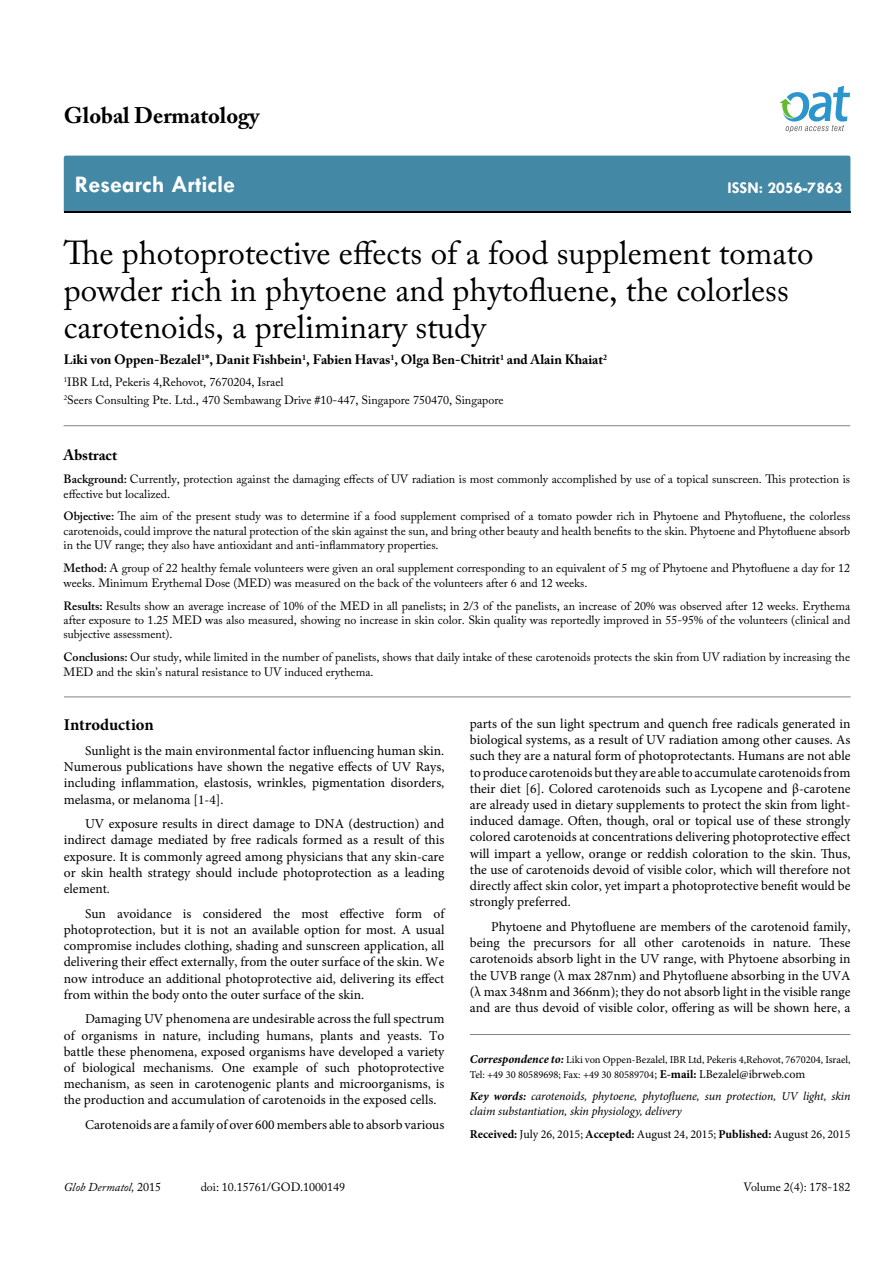
<style>
.page{position:relative;width:893px;height:1263px;background:#fff}
.page>*{position:absolute;margin:0;border:0;box-sizing:border-box;transform-origin:0 0}
.t1{font:33px/37.5px "Adobe Caslon Pro";color:#000}
.t2{font:700 24px "Tw Cen";color:#fff}
.t3{font:700 22.5px "Adobe Caslon Pro";color:#000}
.t4{font:700 16.5px "Tw Cen";color:#fff}
.t5{font:700 16.5px "Minion Pro";letter-spacing:-.005em;color:#000}
.t6{font:700 15px "Adobe Caslon Pro";color:#000}
.t7{font:13.5px/16.2px "Minion Pro";color:#000;text-align:justify}
.t8{font:700 13.5px "Adobe Caslon Pro";color:#000}
.t9{font:12px/14.4px "Adobe Caslon Pro";color:#000}
.t10{font:italic 12px/14.4px "Minion Pro";letter-spacing:-.01em;color:#000}
.t11{font:12px "Minion Pro";color:#000}
.t12{font:italic 12px "Adobe Caslon Pro";color:#000}
.t13{font:10.5px/14.4px "Minion Pro";color:#000}
.s1{font-weight:600}
.s2{font-weight:700;font-style:italic;font-size:12px}
.s3{font-size:12px}
.s4{font-weight:700;font-size:12px}
.s5{font-weight:700}
.s6{font-style:normal}
</style>
<div class="page">
<div style="left:64px;top:156px;width:786px;height:56px;background:#4388a5"></div>
<svg style="left:779px;top:86px;width:71px;height:47px"></svg>
<hr style="left:64px;top:425px;width:786px;height:1px;background:#808284">
<hr style="left:64px;top:697px;width:787px;height:1px;background:#808284">
<hr style="left:470px;top:1034px;width:380px;height:1px;background:#808284">
<h3 class="t3" style="left:64px;top:102px;width:197px">Global Dermatology</h3>
<h2 class="t2" style="left:75px;top:170px;width:162px">Research Article</h2>
<p class="t4" style="left:727px;top:178px;width:117px">ISSN: 2056-7863</p>
<h1 class="t1" style="left:64px;top:233px;width:751px">The photoprotective effects of a food supplement tomato powder rich in phytoene and phytofluene, the colorless carotenoids, a preliminary study</h1>
<p class="t8" style="left:64px;top:352px;width:545px">Liki von Oppen-Bezalel<sup>1</sup>*, Danit Fishbein<sup>1</sup>, Fabien Havas<sup>1</sup>, Olga Ben-Chitrit<sup>1</sup> and Alain Khaiat<sup>2</sup></p>
<p class="t9" style="left:64px;top:373px;width:441px;line-height:18px"><sup>1</sup>IBR Ltd, Pekeris 4,Rehovot, 7670204, Israel<br><sup>2</sup>Seers Consulting Pte. Ltd., 470 Sembawang Drive #10-447, Singapore 750470, Singapore</p>
<p class="t6" style="left:64px;top:446px;width:55px">Abstract</p>
<p class="t9" style="left:64px;top:472px;width:788px"><span class="s1">Background:</span> Currently, protection against the damaging effects of UV radiation is most commonly accomplished by use of a topical sunscreen. This protection is effective but localized.</p>
<p class="t9" style="left:64px;top:509px;width:788px;text-align:justify"><span class="s1">Objective:</span> The aim of the present study was to determine if a food supplement comprised of a tomato powder rich in Phytoene and Phytofluene, the colorless carotenoids, could improve the natural protection of the skin against the sun, and bring other beauty and health benefits to the skin. Phytoene and Phytofluene absorb in the UV range; they also have antioxidant and anti-inflammatory properties.</p>
<p class="t9" style="left:64px;top:561px;width:788px"><span class="s1">Method:</span> A group of 22 healthy female volunteers were given an oral supplement corresponding to an equivalent of 5 mg of Phytoene and Phytofluene a day for 12 weeks. Minimum Erythemal Dose (MED) was measured on the back of the volunteers after 6 and 12 weeks.</p>
<p class="t9" style="left:64px;top:598px;width:788px;text-align:justify"><span class="s1">Results:</span> Results show an average increase of 10% of the MED in all panelists; in 2/3 of the panelists, an increase of 20% was observed after 12 weeks. Erythema after exposure to 1.25 MED was also measured, showing no increase in skin color. Skin quality was reportedly improved in 55-95% of the volunteers (clinical and subjective assessment).</p>
<p class="t9" style="left:64px;top:650px;width:788px"><span class="s1">Conclusions:</span> Our study, while limited in the number of panelists, shows that daily intake of these carotenoids protects the skin from UV radiation by increasing the<br>MED and the skin’s natural resistance to UV induced erythema.</p>
<p class="t5" style="left:64px;top:713px;width:91px">Introduction</p>
<p class="t7" style="left:64px;top:742px;width:382px;text-indent:21px">Sunlight is the main environmental factor influencing human skin.<br>Numerous publications have shown the negative effects of UV Rays, including inflammation, elastosis, wrinkles, pigmentation disorders, melasma, or melanoma [1-4].</p>
<p class="t7" style="left:64px;top:816px;width:382px;text-indent:21px">UV exposure results in direct damage to DNA (destruction) and indirect damage mediated by free radicals formed as a result of this exposure. It is commonly agreed among physicians that any skin-care or skin health strategy should include photoprotection as a leading element.</p>
<p class="t7" style="left:64px;top:905px;width:382px;text-indent:21px">Sun avoidance is considered the most effective form of photoprotection, but it is not an available option for most. A usual compromise includes clothing, shading and sunscreen application, all delivering their effect externally, from the outer surface of the skin. We now introduce an additional photoprotective aid, delivering its effect from within the body onto the outer surface of the skin.</p>
<p class="t7" style="left:64px;top:1011px;width:382px;text-indent:21px">Damaging UV phenomena are undesirable across the full spectrum of organisms in nature, including humans, plants and yeasts. To battle these phenomena, exposed organisms have developed a variety of biological mechanisms. One example of such photoprotective mechanism, as seen in carotenogenic plants and microorganisms, is the production and accumulation of carotenoids in the exposed cells.</p>
<p class="t7" style="left:85px;top:1117px;width:361px">Carotenoids are a family of over 600 members able to absorb various</p>
<p class="t7" style="left:470px;top:716px;width:382px">parts of the sun light spectrum and quench free radicals generated in biological systems, as a result of UV radiation among other causes. As such they are a natural form of photoprotectants. Humans are not able to produce carotenoids but they are able to accumulate carotenoids from their diet [6]. Colored carotenoids such as Lycopene and β-carotene are already used in dietary supplements to protect the skin from light&shy;induced damage. Often, though, oral or topical use of these strongly colored carotenoids at concentrations delivering photoprotective effect will impart a yellow, orange or reddish coloration to the skin. Thus, the use of carotenoids devoid of visible color, which will therefore not directly affect skin color, yet impart a photoprotective benefit would be strongly preferred.</p>
<p class="t7" style="left:470px;top:919px;width:382px;text-indent:21px">Phytoene and Phytofluene are members of the carotenoid family, being the precursors for all other carotenoids in nature. These carotenoids absorb light in the UV range, with Phytoene absorbing in the UVB range (λ max 287nm) and Phytofluene absorbing in the UVA (λ max 348nm and 366nm); they do not absorb light in the visible range and are thus devoid of visible color, offering as will be shown here, a</p>
<p class="t13" style="left:470px;top:1053px;width:382px"><span class="s2">Correspondence to:</span> Liki von Oppen-Bezalel, IBR Ltd, Pekeris 4,Rehovot, 7670204, Israel,<br>Tel: +49 30 80589698; Fax: +49 30 80589704<span class="s3">;</span> <span class="s4">E-mail:</span> <span class="s3">LBezalel@ibrweb.com</span></p>
<p class="t10" style="left:470px;top:1089px;width:382px"><span class="s5">Key words:</span> carotenoids, phytoene, phytofluene, sun protection, UV light, skin claim substantiation, skin physiology, delivery</p>
<p class="t11" style="left:470px;top:1126px;width:382px"><span class="s5">Received:</span> July 26, 2015; <span class="s5">Accepted:</span> August 24, 2015; <span class="s5">Published:</span> August 26, 2015</p>
<p class="t12" style="left:64px;top:1180px;width:99px">Glob Dermatol, <span class="s6">2015</span></p>
<p class="t9" style="left:201px;top:1180px;width:146px">doi: 10.15761/GOD.1000149</p>
<p class="t9" style="left:743px;top:1180px;width:108px">Volume 2(4): 178-182</p>
</div>
